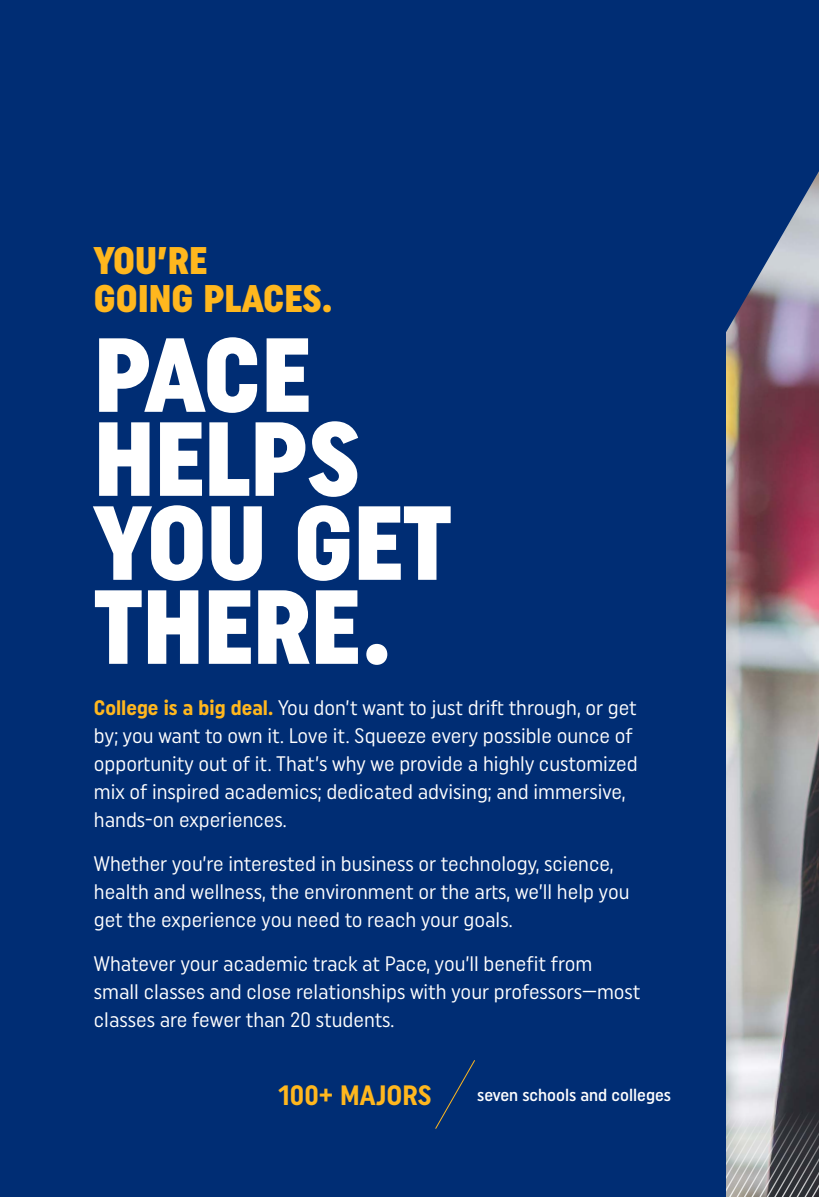
<style>
.page{position:relative;width:819px;height:1197px;background:#fff}
.page>*{position:absolute;margin:0;border:0;box-sizing:border-box;transform-origin:0 0}
.t1{font:900 condensed 105px/84px "Uniform";color:#fff}
.t2{font:900 condensed 38.5px/38.5px "Uniform";color:#ffb71e}
.t3{font:700 condensed 28px "Uniform";color:#ffb71e}
.t4{font:condensed 21px/28px "Uniform";color:#fff}
.t5{font:500 condensed 17.5px "Uniform";color:#fff}
.s1{font-weight:700;color:#ffb71e}
</style>
<div class="page">
<img style="left:725px;top:335px;width:94px;height:774px">
<svg style="left:725px;top:1109px;width:94px;height:88px;background:#838488"></svg>
<div style="left:0;top:0;width:725px;height:1197px;background:#002d74"></div>
<svg style="left:725px;top:0;width:94px;height:335px;background:#2a4a83"></svg>
<svg style="left:435px;top:1060px;width:40px;height:69px"></svg>
<h2 class="t2" style="left:94px;top:240px;width:240px">YOU’RE<br>GOING PLACES.</h2>
<h1 class="t1" style="left:94px;top:332px;width:359px">PACE<br>HELPS<br>YOU GET<br>THERE.</h1>
<p class="t4" style="left:94px;top:694px;width:545px"><span class="s1">College is a big deal.</span> You don’t want to just drift through, or get by; you want to own it. Love it. Squeeze every possible ounce of opportunity out of it. That’s why we provide a highly customized mix of inspired academics; dedicated advising; and immersive, hands-on experiences.</p>
<p class="t4" style="left:94px;top:849px;width:537px">Whether you’re interested in business or technology, science, health and wellness, the environment or the arts, we’ll help you get the experience you need to reach your goals.</p>
<p class="t4" style="left:94px;top:949px;width:548px">Whatever your academic track at Pace, you’ll benefit from small classes and close relationships with your professors—most classes are fewer than 20 students.</p>
<h3 class="t3" style="left:278px;top:1078px;width:155px">100+ MAJORS</h3>
<p class="t5" style="left:477px;top:1084px;width:195px">seven schools and colleges</p>
</div>
